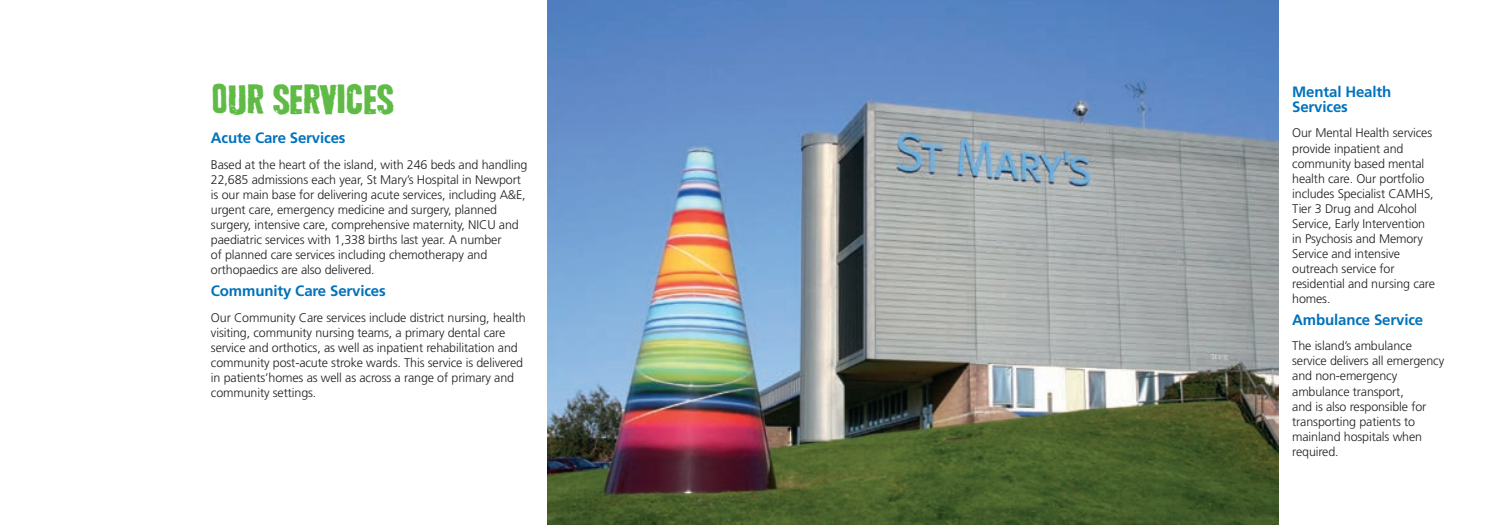
<style>
.page{position:relative;width:1489px;height:525px;background:#fff}
.page>*{position:absolute;margin:0;border:0;box-sizing:border-box;transform-origin:0 0}
.t1{font:41.25px "Safefromharm";letter-spacing:-.04em;color:#60bb46}
.t2{font:700 15px/15px "Frutiger";letter-spacing:-.01em;color:#0072bc}
.t3{font:300 12.5px/15px "Frutiger";letter-spacing:-.01em;color:#231f20}
</style>
<div class="page">
<img style="left:547px;top:0;width:730px;height:524px">
<h1 class="t1" style="left:211px;top:79px;width:185px">OUR SERVICES</h1>
<p class="t2" style="left:211px;top:130px;width:136px">Acute Care Services</p>
<p class="t3" style="left:211px;top:157px;width:318px">Based at the heart of the island, with 246 beds and handling 22,685 admissions each year, St Mary’s Hospital in Newport is our main base for delivering acute services, including A&amp;E, urgent care, emergency medicine and surgery, planned surgery, intensive care, comprehensive maternity, NICU and paediatric services with 1,338 births last year. A number<br>of planned care services including chemotherapy and orthopaedics are also delivered.</p>
<p class="t2" style="left:211px;top:283px;width:176px">Community Care Services</p>
<p class="t3" style="left:211px;top:310px;width:316px">Our Community Care services include district nursing, health visiting, community nursing teams, a primary dental care service and orthotics, as well as inpatient rehabilitation and community post-acute stroke wards. This service is delivered in patients’homes as well as across a range of primary and community settings.</p>
<p class="t2" style="left:1292px;top:84px;width:101px">Mental Health<br>Services</p>
<p class="t3" style="left:1292px;top:125px;width:144px">Our Mental Health services provide inpatient and community based mental health care. Our portfolio includes Specialist CAMHS,<br>Tier 3 Drug and Alcohol<br>Service, Early Intervention in Psychosis and Memory<br>Service and intensive outreach service for residential and nursing care homes.</p>
<p class="t2" style="left:1292px;top:312px;width:132px">Ambulance Service</p>
<p class="t3" style="left:1292px;top:338px;width:153px">The island’s ambulance service delivers all emergency and non-emergency ambulance transport,<br>and is also responsible for transporting patients to mainland hospitals when required.</p>
</div>
